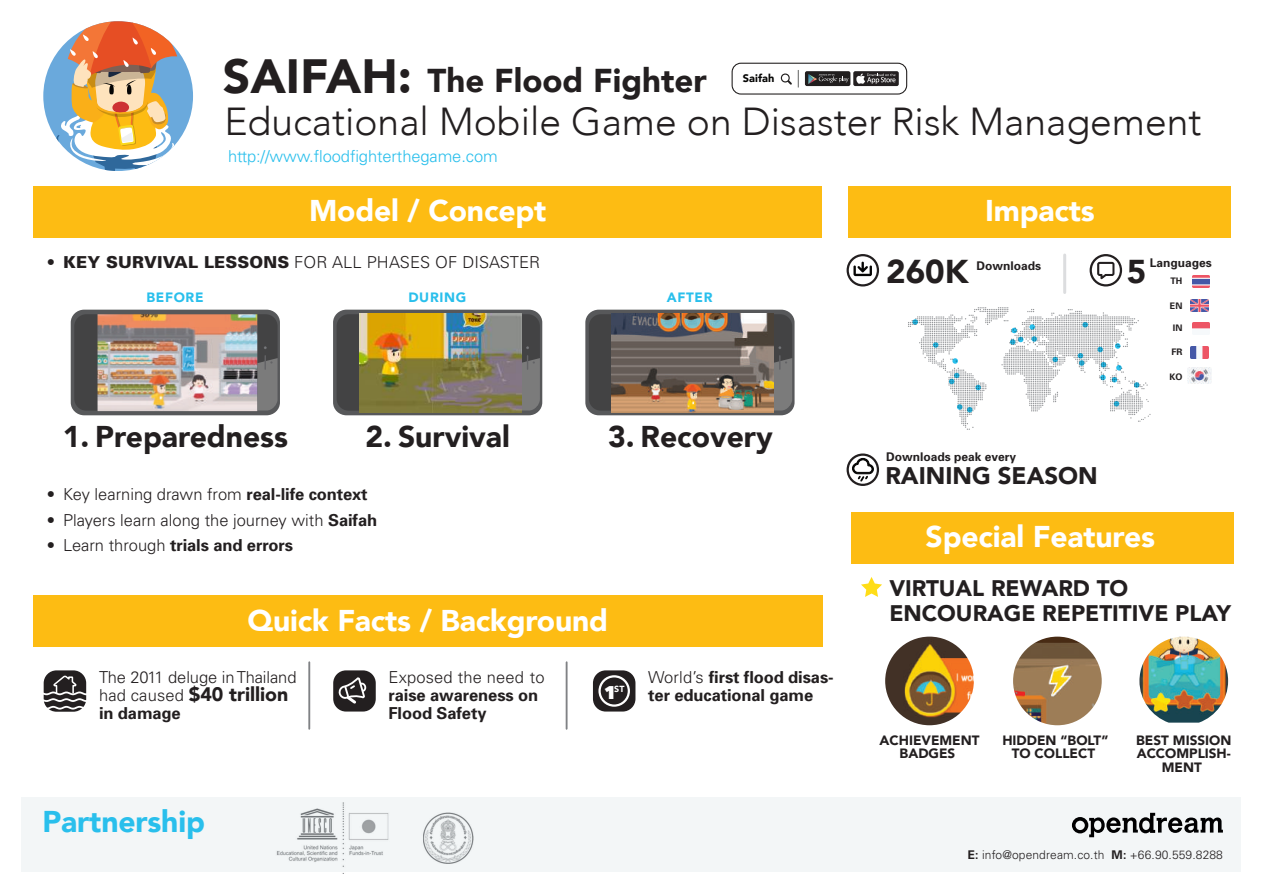
<style>
.page{position:relative;width:1263px;height:893px;background:#fff}
.page>*{position:absolute;margin:0;border:0;box-sizing:border-box;transform-origin:0 0}
.t1{font:300 39px "Avenir";color:#231f20}
.t2{font:900 33px "Avenir";color:#231f20}
.t3{font:900 30px "Avenir";letter-spacing:-.005em;color:#fff}
.t4{font:900 30px "Avenir";color:#231f20}
.t5{font:900 30px "Avenir";letter-spacing:-.005em;color:#29bfec}
.t6{font:900 24px "Avenir";color:#231f20}
.t7{font:900 22.5px/25.5px "Avenir";color:#231f20}
.t8{font:900 19.5px "Avenir";color:#231f20}
.t9{font:800 18.3px "Avenir Next";color:#fff}
.t10{font:300 16.5px "Univers";color:#231f20}
.t11{font:700 16.5px/18px "Univers";letter-spacing:-.005em;color:#231f20}
.t12{font:300 16.5px "Univers";letter-spacing:-.005em;color:#29bfec}
.t13{font:900 13.5px/13.5px "Avenir";color:#231f20;text-align:center}
.t14{font:900 13.5px "Avenir";letter-spacing:.05em;color:#29bfec}
.t15{font:300 12px "Univers";letter-spacing:.01em;color:#231f20}
.t16{font:700 12px "Univers";color:#231f20}
.t17{font:900 10.95px "Avenir";letter-spacing:.01em;color:#050504}
.t18{font:700 9px "Univers";color:#231f20}
.t19{font:900 8.85px "Avenir";color:#fff}
.s1{font-size:48px}
.s2{font-weight:900}
.s3{font-weight:700}
.s4{font-weight:300}
.s5{font-family:"Univers";font-weight:300;font-size:16.5px}
</style>
<div class="page">
<div style="left:21px;top:797px;width:1219px;height:75px;background:#f3f6f7"></div>
<div style="left:43px;top:21px;width:150px;height:150px;background:#6aa9dc;border-radius:75px"></div>
<svg style="left:54px;top:21px;width:123px;height:150px"></svg>
<div style="left:33px;top:186px;width:383px;height:51px;background:#fdbc13"></div>
<div style="left:368px;top:186px;width:454px;height:51px;background:#fdbc13"></div>
<div style="left:440px;top:596px;width:382px;height:51px;background:#fdbc13"></div>
<div style="left:33px;top:596px;width:460px;height:51px;background:#fdbc13"></div>
<div style="left:851px;top:512px;width:382px;height:51px;background:#fdbc13"></div>
<div style="left:848px;top:186px;width:383px;height:51px;background:#fdbc13"></div>
<hr style="left:1063px;top:255px;width:3px;height:38px;background:#dcdddf">
<svg style="left:1097px;top:261px;width:18px;height:19px"></svg>
<div style="left:1089px;top:254px;width:33px;height:32px;border:2px solid #231f20;border-radius:50%"></div>
<img style="left:71px;top:310px;width:209px;height:105px">
<svg style="left:333px;top:310px;width:209px;height:105px;background:#585857"></svg>
<svg style="left:585px;top:310px;width:209px;height:105px;background:#5a5958"></svg>
<img style="left:885px;top:637px;width:89px;height:88px;border-radius:44px">
<img style="left:1013px;top:637px;width:89px;height:88px;border-radius:44px">
<img style="left:1139px;top:637px;width:89px;height:86px">
<img style="left:359px;top:313px;width:162px;height:99px">
<img style="left:611px;top:313px;width:162px;height:99px">
<svg style="left:853px;top:262px;width:19px;height:14px"></svg>
<div style="left:846px;top:254px;width:33px;height:32px;border:2px solid #231f20;border-radius:50%"></div>
<div style="left:44px;top:670px;width:42px;height:42px;background:#231f20;border-radius:13px"></div>
<div style="left:333px;top:670px;width:43px;height:41px;background:#231f20;border-radius:13px"></div>
<div style="left:846px;top:453px;width:33px;height:33px;border:2px solid #231f20;border-radius:50%"></div>
<svg style="left:852px;top:458px;width:22px;height:25px"></svg>
<img style="left:1192px;top:276px;width:18px;height:12px">
<img style="left:1191px;top:299px;width:18px;height:12px">
<img style="left:1192px;top:323px;width:18px;height:6px">
<img style="left:1191px;top:346px;width:18px;height:12px">
<img style="left:1188px;top:368px;width:24px;height:16px">
<div style="left:593px;top:670px;width:42px;height:41px;background:#231f20;border-radius:13px"></div>
<div style="left:598px;top:675px;width:32px;height:32px;border:2px solid #fff;border-radius:50%"></div>
<svg style="left:43px;top:674px;width:44px;height:36px"></svg>
<svg style="left:861px;top:577px;width:21px;height:20px"></svg>
<svg style="left:908px;top:307px;width:242px;height:123px"></svg>
<svg style="left:338px;top:677px;width:29px;height:27px"></svg>
<hr style="left:308px;top:662px;width:2px;height:67px;background:#808285">
<hr style="left:566px;top:662px;width:1px;height:67px;background:#808285">
<img style="left:276px;top:802px;width:198px;height:72px">
<svg style="left:1072px;top:813px;width:151px;height:24px"></svg>
<svg style="left:731px;top:63px;width:176px;height:32px"></svg>
<h2 class="t2" style="left:223px;top:52px;width:486px"><span class="s1">SAIFAH:</span> The Flood Fighter</h2>
<h1 class="t1" style="left:224px;top:99px;width:978px">Educational Mobile Game on Disaster Risk Management</h1>
<p class="t17" style="left:743px;top:69px;width:33px">Saifah</p>
<p class="t12" style="left:228px;top:146px;width:271px">http://www.floodfighterthegame.com</p>
<h3 class="t3" style="left:309px;top:185px;width:239px">Model / Concept</h3>
<p class="t10" style="left:47px;top:253px;width:495px">• <span class="s2">KEY SURVIVAL LESSONS</span> FOR ALL PHASES OF DISASTER</p>
<p class="t14" style="left:146px;top:286px;width:59px">BEFORE</p>
<p class="t14" style="left:408px;top:286px;width:59px">DURING</p>
<p class="t14" style="left:667px;top:286px;width:47px">AFTER</p>
<h3 class="t4" style="left:63px;top:410px;width:227px">1. Preparedness</h3>
<h3 class="t4" style="left:365px;top:410px;width:146px">2. Survival</h3>
<h3 class="t4" style="left:608px;top:410px;width:166px">3. Recovery</h3>
<p class="t10" style="left:47px;top:484px;width:323px">• Key learning drawn from <span class="s3">real-life context</span></p>
<p class="t10" style="left:47px;top:510px;width:332px">• Players learn along the journey with <span class="s3">Saifah</span></p>
<p class="t11" style="left:47px;top:536px;width:248px"><span class="s4">• Learn through</span> trials and errors</p>
<h3 class="t3" style="left:248px;top:594px;width:362px">Quick Facts / Background</h3>
<p class="t10" style="left:99px;top:667px;width:199px">The 2011 deluge in Thailand</p>
<p class="t8" style="left:99px;top:677px;width:191px"><span class="s5">had caused</span> $40 trillion</p>
<p class="t11" style="left:99px;top:704px;width:83px">in damage</p>
<h3 class="t5" style="left:43px;top:796px;width:164px">Partnership</h3>
<p class="t10" style="left:389px;top:667px;width:158px">Exposed the need to</p>
<p class="t11" style="left:389px;top:686px;width:151px">raise awareness on<br>Flood Safety</p>
<p class="t11" style="left:648px;top:668px;width:187px"><span class="s4">World’s</span> first flood disas-</p>
<p class="t19" style="left:614px;top:681px;width:12px">ST</p>
<p class="t9" style="left:604px;top:681px;width:14px">1</p>
<p class="t11" style="left:648px;top:686px;width:166px">ter educational game</p>
<h3 class="t3" style="left:985px;top:185px;width:111px">Impacts</h3>
<h2 class="t2" style="left:886px;top:243px;width:84px">260K</h2>
<p class="t16" style="left:976px;top:258px;width:66px">Downloads</p>
<h2 class="t2" style="left:1127px;top:243px;width:21px">5</h2>
<p class="t16" style="left:1150px;top:255px;width:64px">Languages</p>
<p class="t18" style="left:1170px;top:275px;width:13px">TH</p>
<p class="t18" style="left:1170px;top:300px;width:14px">EN</p>
<p class="t18" style="left:1173px;top:322px;width:11px">IN</p>
<p class="t18" style="left:1171px;top:346px;width:13px">FR</p>
<p class="t18" style="left:1169px;top:371px;width:15px">KO</p>
<p class="t16" style="left:886px;top:449px;width:132px">Downloads peak every</p>
<h3 class="t6" style="left:885px;top:455px;width:214px">RAINING SEASON</h3>
<h3 class="t3" style="left:926px;top:511px;width:231px">Special Features</h3>
<h3 class="t7" style="left:889px;top:574px;width:343px">VIRTUAL REWARD TO<br>ENCOURAGE REPETITIVE PLAY</h3>
<p class="t13" style="left:879px;top:733px;width:102px">ACHIEVEMENT<br>BADGES</p>
<p class="t13" style="left:1002px;top:733px;width:108px">HIDDEN “BOLT”<br>TO COLLECT</p>
<p class="t13" style="left:1136px;top:733px;width:97px">BEST MISSION<br>ACCOMPLISH-<br>MENT</p>
<p class="t15" style="left:968px;top:847px;width:257px"><span class="s3">E:</span> info@opendream.co.th <span class="s3">M:</span> +66.90.559.8288</p>
</div>
